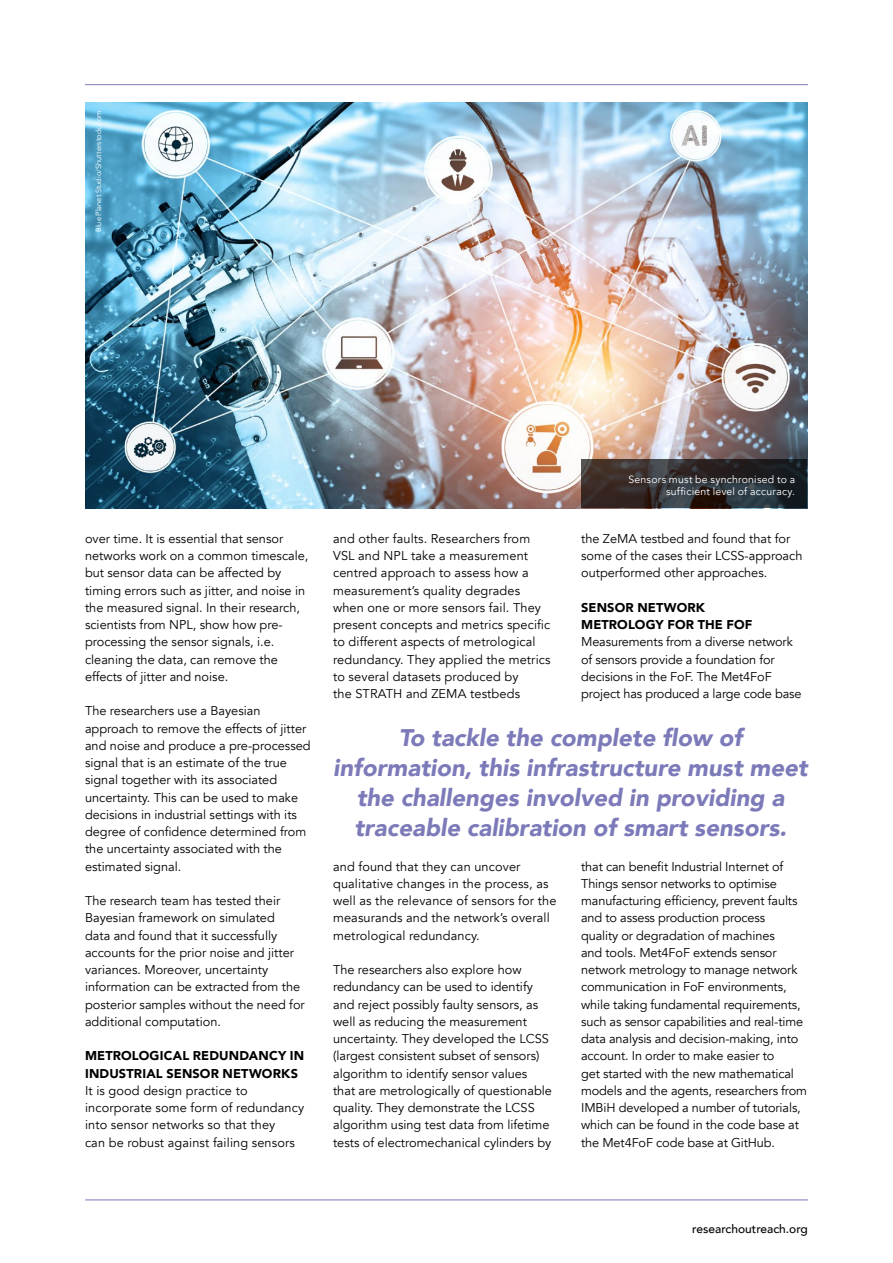
<style>
.page{position:relative;width:893px;height:1263px;background:#fff}
.page>*{position:absolute;margin:0;border:0;box-sizing:border-box;transform-origin:0 0}
.t1{font:italic 900 24px/30px "Avenir";color:#7c7ab9;text-align:center}
.t2{font:12.75px/17.2px "Avenir";color:#000}
.t3{font:900 12.75px/17.2px "Avenir";letter-spacing:.015em;color:#000}
.t4{font:500 12px "Avenir";color:#000}
.t5{font:10.5px/12.8px "Avenir";letter-spacing:.02em;color:#fff;text-align:right}
.t6{font:7.5px "Avenir";color:#fff}
</style>
<div class="page">
<hr style="left:85px;top:1199px;width:723px;height:1px;background:#7c7ab9">
<hr style="left:85px;top:84px;width:723px;height:1px;background:#7c7ab9">
<img style="left:85px;top:102px;width:723px;height:406px">
<svg style="left:581px;top:459px;width:226px;height:49px"></svg>
<p class="t6" style="left:94px;top:232px;width:123px;rotate:-90deg">Blue Planet Studio/Shutterstock.com</p>
<p class="t2" style="left:85px;top:530px;width:225px">over time. It is essential that sensor networks work on a common timescale, but sensor data can be affected by timing errors such as jitter, and noise in the measured signal. In their research, scientists from NPL, show how pre&shy;processing the sensor signals, i.e. cleaning the data, can remove the effects of jitter and noise.</p>
<p class="t2" style="left:85px;top:702px;width:227px">The researchers use a Bayesian approach to remove the effects of jitter and noise and produce a pre-processed signal that is an estimate of the true signal together with its associated uncertainty. This can be used to make decisions in industrial settings with its degree of confidence determined from the uncertainty associated with the estimated signal.</p>
<p class="t2" style="left:85px;top:892px;width:221px">The research team has tested their Bayesian framework on simulated<br>data and found that it successfully accounts for the prior noise and jitter variances. Moreover, uncertainty information can be extracted from the posterior samples without the need for additional computation.</p>
<p class="t3" style="left:85px;top:1047px;width:221px">METROLOGICAL REDUNDANCY IN<br>INDUSTRIAL SENSOR NETWORKS</p>
<p class="t2" style="left:85px;top:1082px;width:221px">It is good design practice to incorporate some form of redundancy into sensor networks so that they<br>can be robust against failing sensors</p>
<p class="t2" style="left:333px;top:530px;width:219px">and other faults. Researchers from VSL and NPL take a measurement centred approach to assess how a measurement’s quality degrades when one or more sensors fail. They present concepts and metrics specific to different aspects of metrological redundancy. They applied the metrics to several datasets produced by<br>the STRATH and ZEMA testbeds</p>
<p class="t5" style="left:628px;top:473px;width:168px">Sensors must be synchronised to a sufficient level of accuracy.</p>
<p class="t2" style="left:581px;top:530px;width:223px">the ZeMA testbed and found that for some of the cases their LCSS-approach outperformed other approaches.</p>
<p class="t3" style="left:581px;top:598px;width:173px">SENSOR NETWORK<br>METROLOGY FOR THE FOF</p>
<p class="t2" style="left:581px;top:634px;width:222px">Measurements from a diverse network of sensors provide a foundation for decisions in the FoF. The Met4FoF project has produced a large code base</p>
<h1 class="t1" style="left:333px;top:722px;width:476px">To tackle the complete flow of information, this infrastructure must meet the challenges involved in providing a traceable calibration of smart sensors.</h1>
<p class="t2" style="left:333px;top:858px;width:225px">and found that they can uncover qualitative changes in the process, as well as the relevance of sensors for the measurands and the network’s overall metrological redundancy.</p>
<p class="t2" style="left:333px;top:961px;width:220px">The researchers also explore how redundancy can be used to identify and reject possibly faulty sensors, as well as reducing the measurement uncertainty. They developed the LCSS (largest consistent subset of sensors) algorithm to identify sensor values that are metrologically of questionable quality. They demonstrate the LCSS algorithm using test data from lifetime tests of electromechanical cylinders by</p>
<p class="t2" style="left:581px;top:858px;width:227px">that can benefit Industrial Internet of Things sensor networks to optimise manufacturing efficiency, prevent faults and to assess production process<br>quality or degradation of machines<br>and tools. Met4FoF extends sensor network metrology to manage network communication in FoF environments, while taking fundamental requirements, such as sensor capabilities and real-time data analysis and decision-making, into account. In order to make easier to<br>get started with the new mathematical models and the agents, researchers from IMBiH developed a number of tutorials, which can be found in the code base at the Met4FoF code base at GitHub.</p>
<p class="t4" style="left:692px;top:1218px;width:117px">researchoutreach.org</p>
</div>
